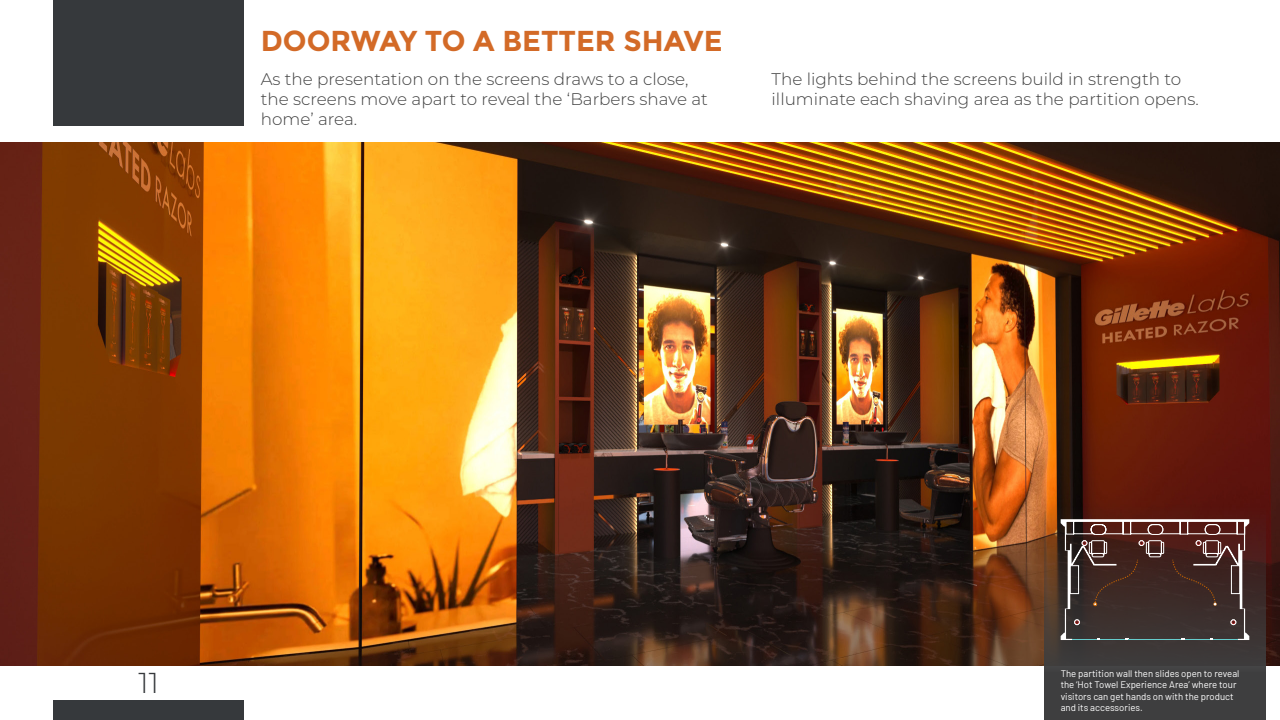
<style>
.page{position:relative;width:1280px;height:720px;background:#fff}
.page>*{position:absolute;margin:0;border:0;box-sizing:border-box;transform-origin:0 0}
.t1{font:700 28.8px "Montserrat";color:#d36a27}
.t2{font:300 28.8px "Montserrat";color:#36393c}
.t3{font:300 16.8px/20.2px "Montserrat";color:#404040}
.t4{font:9.6px/11.5px "Barlow";color:#fff}
</style>
<div class="page">
<img style="left:0;top:143px;width:1280px;height:523px">
<div style="left:54px;top:0;width:190px;height:126px;background:#36393c"></div>
<div style="left:54px;top:701px;width:190px;height:19px;background:#36393c"></div>
<svg style="left:1044px;top:504px;width:222px;height:216px;background:#453632"></svg>
<svg style="left:1061px;top:519px;width:188px;height:121px;background:#523d39"></svg>
<p class="t1" style="left:261px;top:23px;width:463px">DOORWAY TO A BETTER SHAVE</p>
<p class="t3" style="left:261px;top:68px;width:449px">As the presentation on the screens draws to a close, the screens move apart to reveal the ‘Barbers shave at home’ area.</p>
<p class="t3" style="left:772px;top:68px;width:429px">The lights behind the screens build in strength to illuminate each shaving area as the partition opens.</p>
<p class="t2" style="left:139px;top:664px;width:22px">11</p>
<p class="t4" style="left:1061px;top:667px;width:180px">The partition wall then slides open to reveal the ‘Hot Towel Experience Area’ where tour visitors can get hands on with the product and its accessories.</p>
</div>
